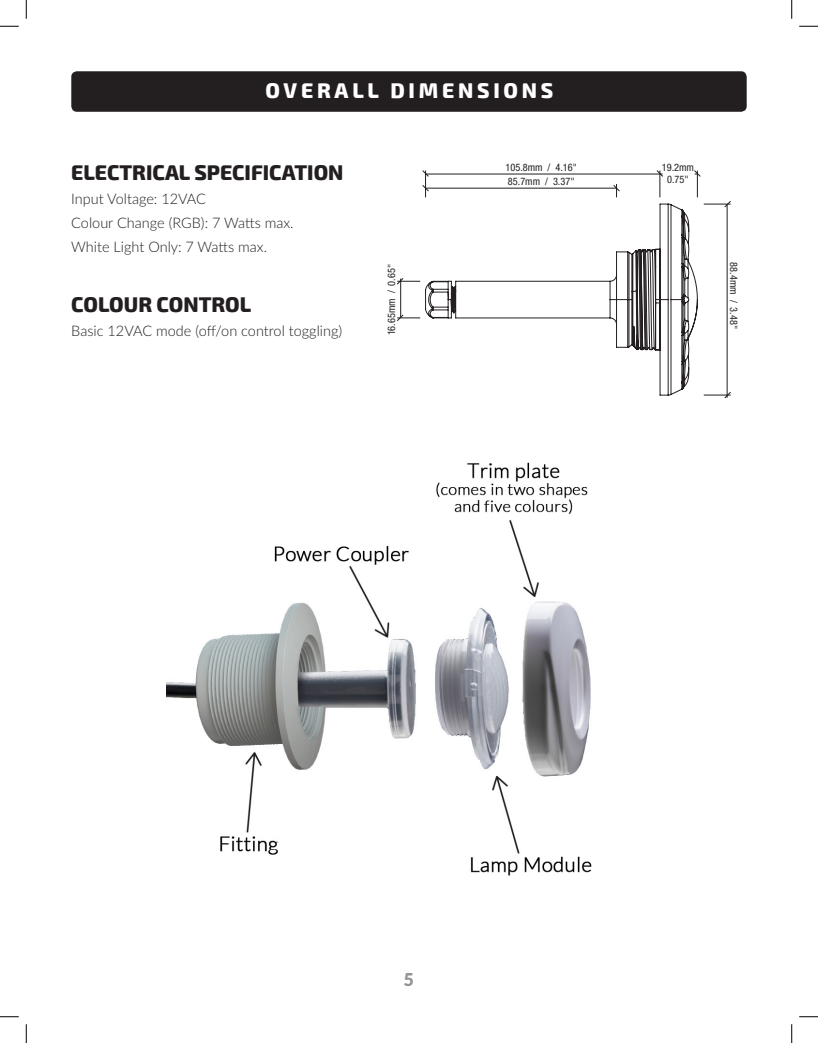
<style>
.page{position:relative;width:818px;height:1043px;background:#fff}
.page>*{position:absolute;margin:0;border:0;box-sizing:border-box;transform-origin:0 0}
.Sub1{font:800 20.88px "Exo 2";color:#231f20}
.White_sub{font:800 20.88px "Exo 2";letter-spacing:.18em;color:#fff}
.t1{font:900 17.62px "Lato";color:#939598}
.t2{font:300 14.5px "Lato";color:#231f20}
.t3{font:condensed 10.38px "Helvetica Neue";color:#231f20}
</style>
<div class="page">
<div style="left:71px;top:71px;width:675px;height:41px;background:#231f20;border-radius:6px"></div>
<hr style="left:425px;top:174px;width:237px;height:1px;background:#211d1e">
<hr style="left:425px;top:188px;width:191px;height:1px;background:#211d1e">
<svg style="left:422px;top:170px;width:7px;height:27px"></svg>
<svg style="left:613px;top:184px;width:7px;height:13px"></svg>
<svg style="left:656px;top:170px;width:7px;height:27px"></svg>
<hr style="left:726px;top:204px;width:1px;height:194px;background:#211d1e">
<svg style="left:694px;top:170px;width:37px;height:37px"></svg>
<svg style="left:703px;top:392px;width:28px;height:6px"></svg>
<hr style="left:400px;top:278px;width:1px;height:40px;background:#211d1e">
<svg style="left:397px;top:314px;width:23px;height:7px"></svg>
<svg style="left:397px;top:278px;width:23px;height:6px"></svg>
<svg style="left:425px;top:203px;width:273px;height:193px"></svg>
<img style="left:167px;top:462px;width:425px;height:414px">
<svg style="left:0;top:25px;width:19px;height:2px"></svg>
<svg style="left:799px;top:25px;width:19px;height:2px"></svg>
<svg style="left:0;top:1016px;width:19px;height:1px"></svg>
<svg style="left:799px;top:1016px;width:19px;height:1px"></svg>
<svg style="left:25px;top:0;width:2px;height:19px"></svg>
<svg style="left:25px;top:1024px;width:2px;height:18px"></svg>
<svg style="left:791px;top:0;width:1px;height:19px"></svg>
<svg style="left:791px;top:1024px;width:1px;height:18px"></svg>
<p class="White_sub" style="left:265px;top:78px;width:289px">OVERALL DIMENSIONS</p>
<p class="Sub1" style="left:71px;top:159px;width:274px">ELECTRICAL SPECIFICATION</p>
<p class="t2" style="left:71px;top:188px;width:136px">Input Voltage: 12VAC</p>
<p class="t2" style="left:71px;top:212px;width:224px">Colour Change (RGB): 7 Watts max.</p>
<p class="t2" style="left:71px;top:237px;width:197px">White Light Only: 7 Watts max.</p>
<p class="Sub1" style="left:71px;top:292px;width:181px">COLOUR CONTROL</p>
<p class="t2" style="left:71px;top:321px;width:272px">Basic 12VAC mode (off/on control toggling)</p>
<p class="t3" style="left:385px;top:335px;width:73px;rotate:-90deg">16.65mm / 0.65"</p>
<p class="t3" style="left:505px;top:161px;width:73px">105.8mm / 4.16"</p>
<p class="t3" style="left:661px;top:161px;width:34px">19.2mm</p>
<p class="t3" style="left:508px;top:175px;width:68px">85.7mm / 3.37"</p>
<p class="t3" style="left:667px;top:174px;width:23px">0.75"</p>
<p class="t3" style="left:739px;top:262px;width:68px;rotate:90deg">88.4mm / 3.48"</p>
<p class="t1" style="left:404px;top:969px;width:12px">5</p>
</div>
